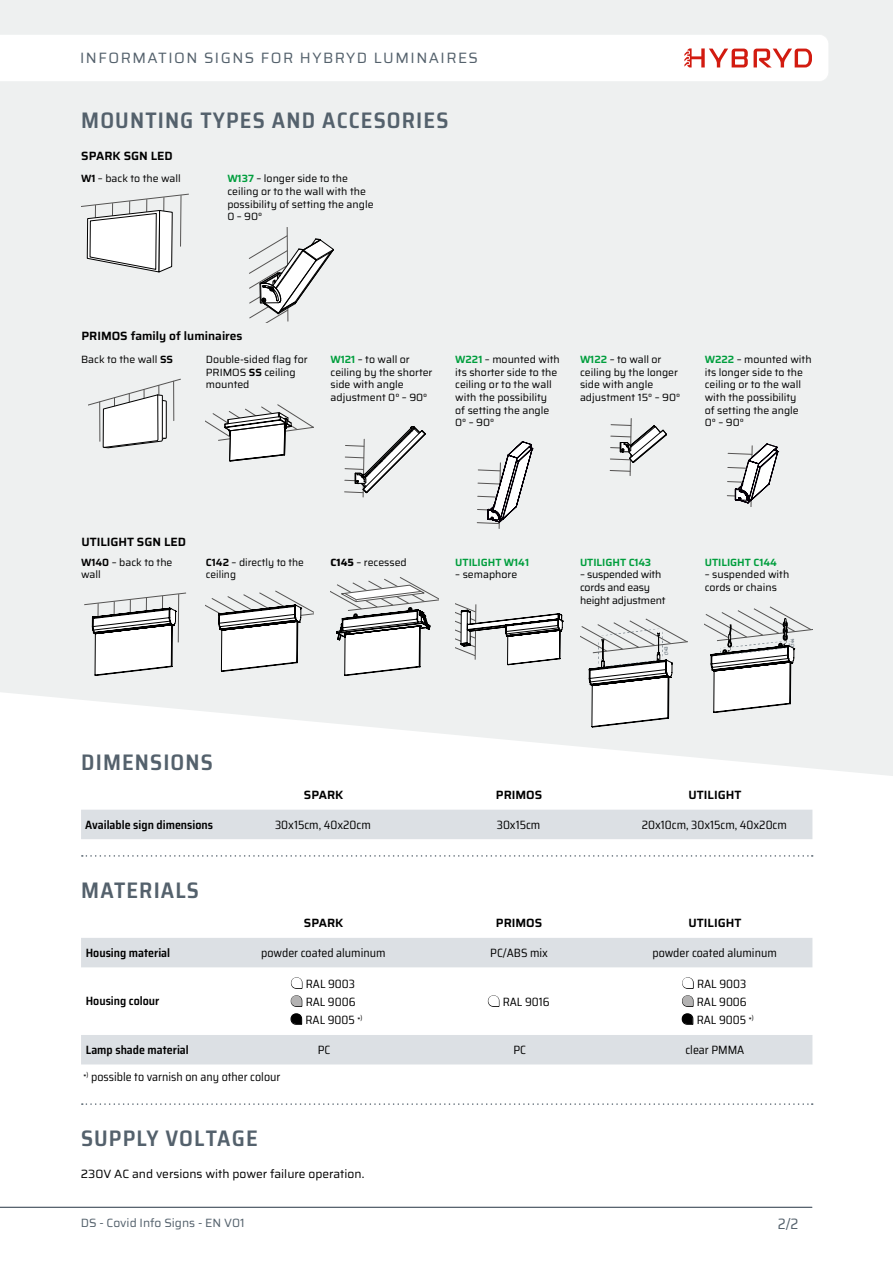
<style>
.page{position:relative;width:893px;height:1263px;background:#fff}
.page>*{position:absolute;margin:0;border:0;box-sizing:border-box;transform-origin:0 0}
.t1{font:600 semi-condensed 22.5px "Saira";letter-spacing:.05em;color:#54616c}
.t2{font:15px "Saira";letter-spacing:.1em;color:#54616c}
.t3{font:semi-condensed 15px "Saira";color:#54616c}
.t4{font:semi-condensed 12px/18px "Saira";color:#000}
.t5{font:600 12px "Saira";color:#000}
.t6{font:600 semi-condensed 12px "Saira";color:#000}
.t7{font:12px "Saira";color:#000}
.t8{font:12px "Saira";color:#54616c}
.t9{font:10.5px/12.6px "Saira";color:#000}
.t10{font:10.5px/12.6px "Saira";letter-spacing:-.02em;color:#000}
.t11{font:600 10.5px "Saira";color:#009e3d}
.t12{font:500 semi-condensed 4.8px "Saira";color:#54616c}
.t13{font:500 semi-condensed 4.8px "Saira";color:#54616c;scale:.92 1}
.s1{font-weight:600}
.s2{font-weight:600;color:#009e3d}
.s3{font-weight:700}
.s4{font-size:15px}
</style>
<div class="page">
<div style="left:0;top:0;width:893px;height:776px;background:#eef0f0"></div>
<svg style="left:0;top:34px;width:829px;height:48px"></svg>
<hr style="left:0;top:1207px;width:812px;height:1px;background:#54616c">
<svg style="left:81px;top:193px;width:108px;height:80px"></svg>
<svg style="left:248px;top:228px;width:86px;height:94px"></svg>
<svg style="left:89px;top:378px;width:92px;height:70px"></svg>
<svg style="left:206px;top:404px;width:107px;height:57px"></svg>
<svg style="left:344px;top:426px;width:82px;height:72px;background:#d4d6d6"></svg>
<svg style="left:476px;top:441px;width:57px;height:88px"></svg>
<svg style="left:609px;top:417px;width:58px;height:60px;background:#d5d6d6"></svg>
<svg style="left:726px;top:443px;width:52px;height:64px"></svg>
<svg style="left:84px;top:592px;width:103px;height:84px"></svg>
<svg style="left:206px;top:590px;width:108px;height:82px"></svg>
<svg style="left:330px;top:576px;width:109px;height:100px"></svg>
<svg style="left:455px;top:602px;width:107px;height:63px"></svg>
<svg style="left:580px;top:618px;width:108px;height:109px"></svg>
<svg style="left:705px;top:606px;width:107px;height:107px"></svg>
<div style="left:81px;top:810px;width:731px;height:29px;background:#dce0e4"></div>
<svg style="left:82px;top:855px;width:731px;height:2px"></svg>
<svg style="left:81px;top:938px;width:731px;height:126px"></svg>
<svg style="left:82px;top:1103px;width:731px;height:2px"></svg>
<h2 class="t2" style="left:80px;top:47px;width:399px">INFORMATION SIGNS FOR HYBRYD LUMINAIRES</h2>
<h1 class="t1" style="left:81px;top:103px;width:369px">MOUNTING TYPES AND ACCESORIES</h1>
<p class="t5" style="left:81px;top:146px;width:93px">SPARK SGN LED</p>
<p class="t9" style="left:81px;top:172px;width:101px"><span class="s1">W1</span> – back to the wall</p>
<p class="t9" style="left:227px;top:172px;width:148px"><span class="s2">W137</span> – longer side to the ceiling or to the wall with the possibility of setting the angle<br>0 – 90°</p>
<p class="t5" style="left:81px;top:327px;width:163px">PRIMOS family of luminaires</p>
<p class="t9" style="left:81px;top:353px;width:94px">Back to the wall <span class="s1">SS</span></p>
<p class="t9" style="left:206px;top:353px;width:103px">Double-sided flag for<br>PRIMOS <span class="s1">SS</span> ceiling mounted</p>
<p class="t9" style="left:331px;top:353px;width:103px"><span class="s2">W121</span> – to wall or ceiling by the shorter side with angle adjustment 0° – 90°</p>
<p class="t9" style="left:455px;top:353px;width:106px"><span class="s2">W221</span> – mounted with its shorter side to the ceiling or to the wall with the possibility<br>of setting the angle<br>0° – 90°</p>
<p class="t9" style="left:580px;top:353px;width:102px"><span class="s2">W122</span> – to wall or ceiling by the longer side with angle adjustment 15° – 90°</p>
<p class="t9" style="left:705px;top:353px;width:108px"><span class="s2">W222</span> – mounted with its longer side to the ceiling or to the wall with the possibility<br>of setting the angle<br>0° – 90°</p>
<p class="t5" style="left:81px;top:533px;width:106px">UTILIGHT SGN LED</p>
<p class="t9" style="left:81px;top:556px;width:93px"><span class="s1">W140</span> – back to the wall</p>
<p class="t9" style="left:206px;top:556px;width:100px"><span class="s1">C142</span> – directly to the ceiling</p>
<p class="t9" style="left:331px;top:556px;width:78px"><span class="s3">C145</span> – recessed</p>
<p class="t11" style="left:455px;top:554px;width:75px">UTILIGHT W141</p>
<p class="t9" style="left:455px;top:568px;width:64px">– semaphore</p>
<h1 class="t1" style="left:81px;top:744px;width:133px">DIMENSIONS</h1>
<p class="t11" style="left:580px;top:554px;width:73px">UTILIGHT C143</p>
<p class="t10" style="left:580px;top:568px;width:87px">– suspended with cords and easy height adjustment</p>
<p class="t12" style="left:663px;top:655px;width:11px;rotate:-91deg">C143</p>
<p class="t11" style="left:705px;top:554px;width:74px">UTILIGHT C144</p>
<p class="t9" style="left:705px;top:568px;width:86px">– suspended with cords or chains</p>
<p class="t13" style="left:789px;top:647px;width:11px;rotate:-90deg">C144</p>
<p class="t5" style="left:304px;top:786px;width:41px">SPARK</p>
<p class="t5" style="left:496px;top:786px;width:48px">PRIMOS</p>
<p class="t5" style="left:689px;top:786px;width:54px">UTILIGHT</p>
<p class="t6" style="left:85px;top:815px;width:129px">Available sign dimensions</p>
<p class="t4" style="left:275px;top:815px;width:97px">30x15cm, 40x20cm</p>
<p class="t4" style="left:497px;top:815px;width:45px">30x15cm</p>
<p class="t4" style="left:642px;top:815px;width:147px">20x10cm, 30x15cm, 40x20cm</p>
<h1 class="t1" style="left:81px;top:873px;width:119px">MATERIALS</h1>
<p class="t5" style="left:304px;top:914px;width:41px">SPARK</p>
<p class="t5" style="left:496px;top:914px;width:48px">PRIMOS</p>
<p class="t5" style="left:689px;top:914px;width:54px">UTILIGHT</p>
<p class="t6" style="left:86px;top:943px;width:86px">Housing material</p>
<p class="t4" style="left:261px;top:943px;width:126px">powder coated aluminum</p>
<p class="t4" style="left:490px;top:943px;width:59px">PC/ABS mix</p>
<p class="t4" style="left:652px;top:943px;width:126px">powder coated aluminum</p>
<p class="t6" style="left:86px;top:992px;width:75px">Housing colour</p>
<p class="t4" style="left:290px;top:975px;width:74px"><span class="s4">q</span> RAL 9003 <span class="s4">q</span> RAL 9006 <span class="s4">q</span> RAL 9005 <sup>*</sup><sup>)</sup></p>
<p class="t4" style="left:682px;top:975px;width:74px"><span class="s4">q</span> RAL 9003 <span class="s4">q</span> RAL 9006 <span class="s4">q</span> RAL 9005 <sup>*</sup><sup>)</sup></p>
<p class="t4" style="left:488px;top:993px;width:63px"><span class="s4">q</span> RAL 9016</p>
<p class="t6" style="left:86px;top:1040px;width:105px">Lamp shade material</p>
<p class="t4" style="left:318px;top:1040px;width:14px">PC</p>
<p class="t4" style="left:513px;top:1040px;width:14px">PC</p>
<p class="t4" style="left:685px;top:1040px;width:60px">clear PMMA</p>
<p class="t4" style="left:84px;top:1068px;width:198px"><sup>*</sup><sup>)</sup> possible to varnish on any other colour</p>
<h1 class="t1" style="left:81px;top:1121px;width:178px">SUPPLY VOLTAGE</h1>
<p class="t7" style="left:81px;top:1165px;width:285px">230V AC and versions with power failure operation.</p>
<p class="t8" style="left:81px;top:1213px;width:165px">DS - Covid Info Signs - EN V01</p>
<h2 class="t3" style="left:778px;top:1213px;width:22px">2/2</h2>
</div>
